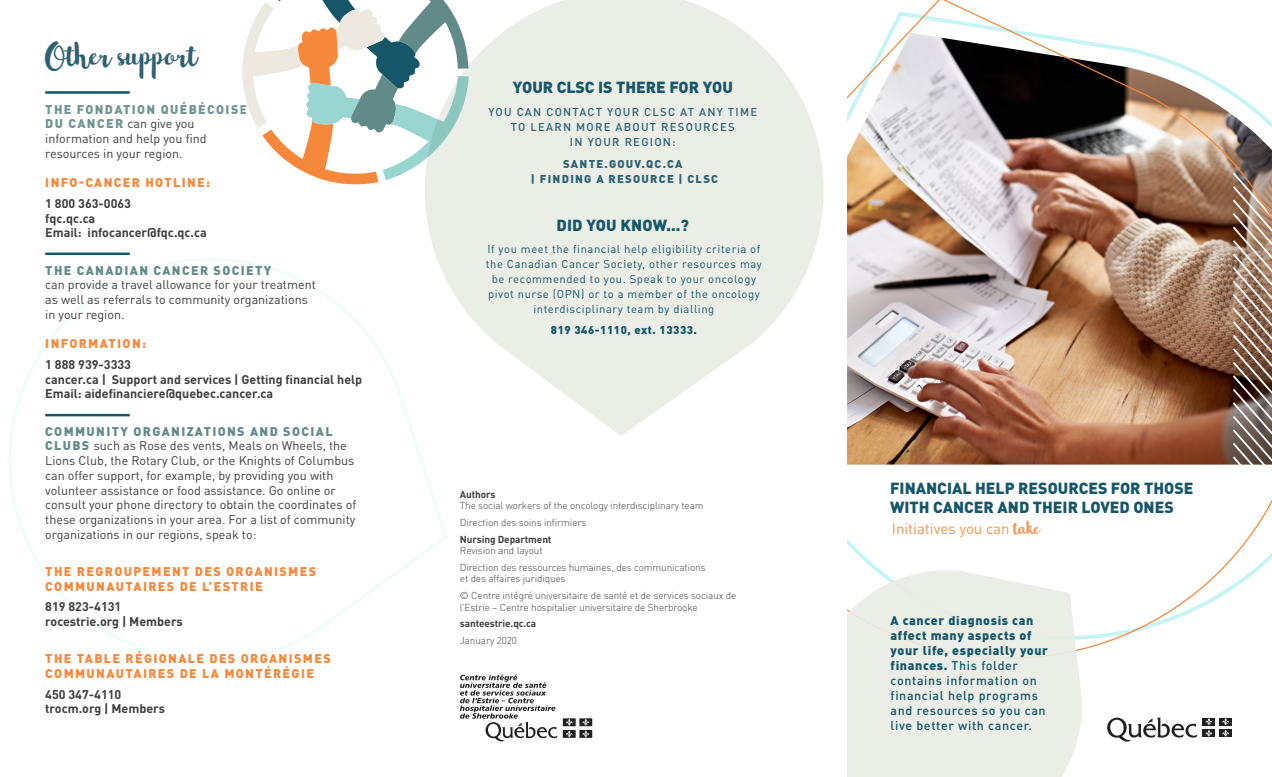
<style>
.page{position:relative;width:1272px;height:777px;background:#fff}
.page>*{position:absolute;margin:0;border:0;box-sizing:border-box;transform-origin:0 0}
.t1{font:43.75px "Northern Lights Script";color:#2e6172}
.t2{font:900 15.88px/19px "DIN Pro";color:#165669}
.Sous-titre_couvertur{font:15px "DIN Pro";color:#f6924e}
.t3{font:12.5px/14.8px "DIN Pro";color:#3e3e3f}
.t4{font:700 12.5px/14.8px "DIN Pro";color:#3e3e3f}
.t5{font:500 12.5px/15px "DIN Pro";letter-spacing:.05em;color:#165669}
.t6{font:900 12.5px/14.8px "DIN Pro";letter-spacing:.11em;color:#f5883b}
.t7{font:11.25px/15px "DIN Pro";letter-spacing:.05em;color:#165669;text-align:center}
.t8{font:500 11.25px/15px "DIN Pro";letter-spacing:.11em;color:#2e6172;text-align:center}
.t9{font:900 11.25px/15px "DIN Pro";letter-spacing:.11em;color:#2e6172;text-align:center}
.t10{font:900 11.25px "DIN Pro";letter-spacing:.05em;color:#165669}
.t11{font:300 10px/11.2px "DIN Pro";letter-spacing:-.01em;color:#3e3e3f}
.t12{font:700 10px/11.2px "DIN Pro";letter-spacing:-.01em;color:#3e3e3f}
.s1{font-weight:900;color:#6e9492}
.s2{font-weight:900;color:#618a88}
.s3{font-weight:700}
.s4{font-weight:300}
.s5{font-family:"Northern Lights Script";font-size:26.25px}
.s6{font-weight:900}
</style>
<div class="page">
<img style="left:847px;top:0;width:424px;height:650px">
<svg style="left:1107px;top:717px;width:90px;height:24px"></svg>
<div style="left:1202px;top:717px;width:13px;height:8px;background:#231f20"></div>
<div style="left:1218px;top:717px;width:13px;height:8px;background:#231f20"></div>
<div style="left:1202px;top:729px;width:13px;height:7px;background:#231f20"></div>
<svg style="left:1205px;top:717px;width:7px;height:19px"></svg>
<div style="left:1218px;top:729px;width:13px;height:7px;background:#231f20"></div>
<svg style="left:1222px;top:172px;width:49px;height:565px"></svg>
<svg style="left:847px;top:566px;width:236px;height:210px;background:#ecefe9"></svg>
<svg style="left:460px;top:674px;width:132px;height:67px"></svg>
<hr style="left:45px;top:91px;width:85px;height:3px;background:#165669">
<svg style="left:9px;top:252px;width:438px;height:410px"></svg>
<svg style="left:424px;top:0;width:400px;height:436px;fill:#ebeee7"></svg>
<svg style="left:242px;top:0;width:226px;height:185px"></svg>
<p class="t1" style="left:45px;top:33px;width:153px">Other support</p>
<p class="t3" style="left:45px;top:101px;width:204px"><span class="s1">THE FONDATION QUÉBÉCOISE<br>DU CANCER</span> can give you information and help you find resources in your region.</p>
<p class="t6" style="left:45px;top:175px;width:166px">INFO-CANCER HOTLINE:</p>
<p class="t4" style="left:45px;top:195px;width:163px">1 800 363-0063<br>fqc.qc.ca<br>Email: infocancer@fqc.qc.ca</p>
<p class="t3" style="left:45px;top:262px;width:272px"><span class="s2">THE CANADIAN CANCER SOCIETY<br></span>can provide a travel allowance for your treatment as well as referrals to community organizations in your region.</p>
<p class="t6" style="left:45px;top:336px;width:102px">INFORMATION:</p>
<p class="t4" style="left:45px;top:356px;width:318px">1 888 939-3333<br>cancer.ca | Support and services | Getting financial help<br>Email: aidefinanciere@quebec.cancer.ca</p>
<p class="t3" style="left:45px;top:423px;width:312px"><span class="s2">COMMUNITY ORGANIZATIONS AND SOCIAL CLUBS</span> such as Rose des vents, Meals on Wheels, the Lions Club, the Rotary Club, or the Knights of Columbus can offer support, for example, by providing you with volunteer assistance or food assistance. Go online or consult your phone directory to obtain the coordinates of these organizations in your area. For a list of community organizations in our regions, speak to:</p>
<p class="t6" style="left:45px;top:563px;width:272px">THE REGROUPEMENT DES ORGANISMES<br>COMMUNAUTAIRES DE L’ESTRIE</p>
<p class="t4" style="left:45px;top:598px;width:139px">819 823-4131 rocestrie.org | Members</p>
<p class="t6" style="left:45px;top:650px;width:287px">THE TABLE RÉGIONALE DES ORGANISMES<br>COMMUNAUTAIRES DE LA MONTÉRÉGIE</p>
<p class="t4" style="left:45px;top:686px;width:121px">450 347-4110 trocm.org | Members</p>
<p class="t2" style="left:512px;top:77px;width:221px">YOUR CLSC IS THERE FOR YOU</p>
<p class="t8" style="left:488px;top:104px;width:270px">YOU CAN CONTACT YOUR CLSC AT ANY TIME<br>TO LEARN MORE ABOUT RESOURCES<br>IN YOUR REGION:</p>
<p class="t9" style="left:531px;top:155px;width:189px">SANTE.GOUV.QC.CA<br>| FINDING A RESOURCE | CLSC</p>
<p class="t2" style="left:556px;top:215px;width:134px">DID YOU KNOW...?</p>
<p class="t7" style="left:486px;top:240px;width:277px">If you meet the financial help eligibility criteria of the Canadian Cancer Society, other resources may be recommended to you. Speak to your oncology pivot nurse (OPN) or to a member of the oncology interdisciplinary team by dialling</p>
<p class="t10" style="left:551px;top:322px;width:148px">819 346-1110, ext. 13333.</p>
<p class="t11" style="left:460px;top:488px;width:245px"><span class="s3">Authors<br></span>The social workers of the oncology interdisciplinary team</p>
<p class="t11" style="left:460px;top:516px;width:128px">Direction des soins infirmiers</p>
<p class="t12" style="left:460px;top:533px;width:93px">Nursing Department<br><span class="s4">Revision and layout</span></p>
<p class="t11" style="left:460px;top:561px;width:247px">Direction des ressources humaines, des communications et des affaires juridiques</p>
<p class="t11" style="left:460px;top:589px;width:278px">© Centre intégré universitaire de santé et de services sociaux de l’Estrie – Centre hospitalier universitaire de Sherbrooke</p>
<p class="t12" style="left:460px;top:617px;width:78px">santeestrie.qc.ca</p>
<p class="t11" style="left:460px;top:634px;width:59px">January 2020</p>
<p class="t2" style="left:890px;top:478px;width:305px">FINANCIAL HELP RESOURCES FOR THOSE<br>WITH CANCER AND THEIR LOVED ONES</p>
<p class="Sous-titre_couvertur" style="left:891px;top:517px;width:150px">Initiatives you can <span class="s5">take</span></p>
<p class="t5" style="left:890px;top:612px;width:159px"><span class="s6">A cancer diagnosis can affect many aspects of your life, especially your finances.</span> This folder contains information on financial help programs and resources so you can live better with cancer.</p>
</div>
